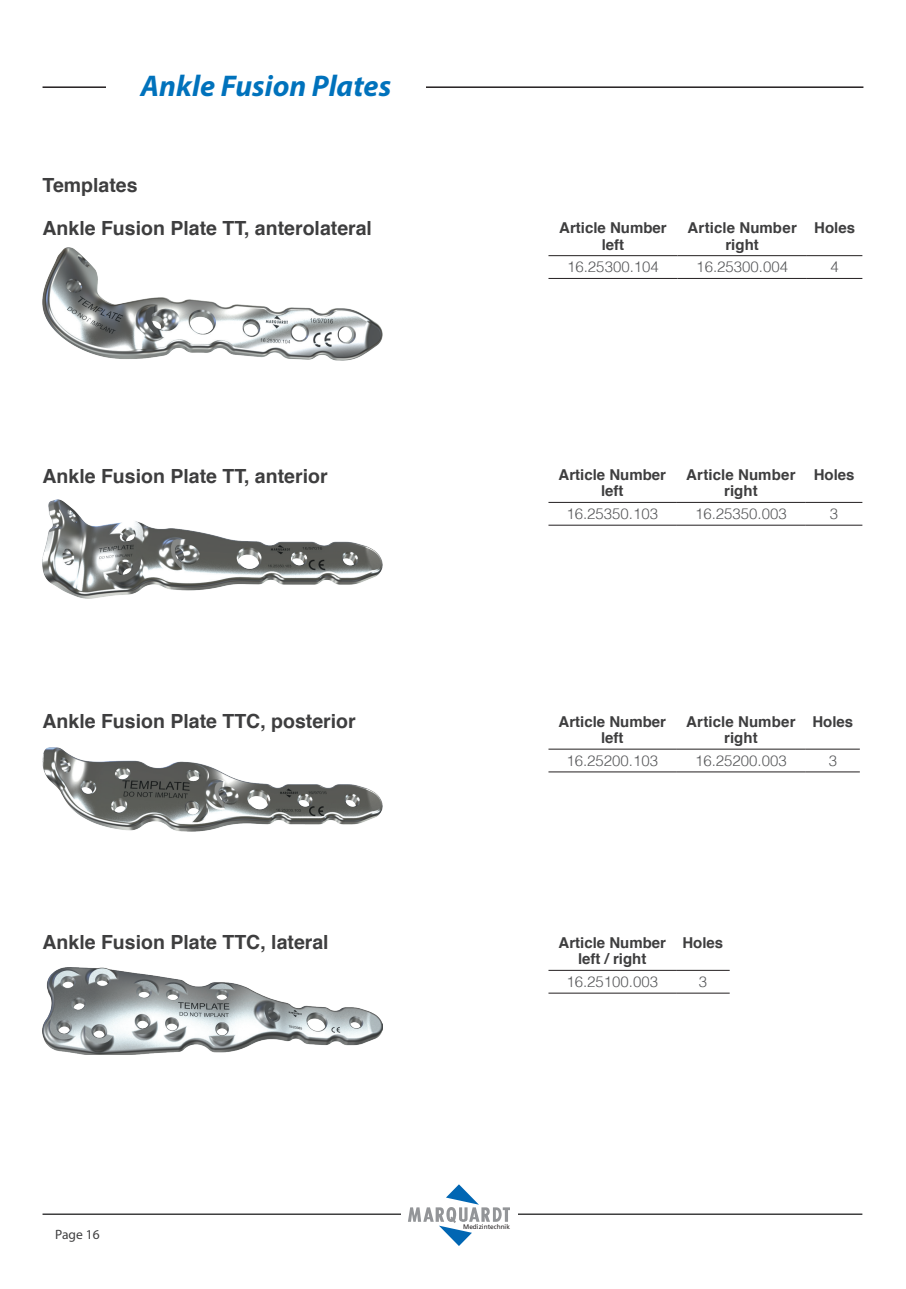
<style>
.page{position:relative;width:906px;height:1289px;background:#fff}
.page>*{position:absolute;margin:0;border:0;box-sizing:border-box;transform-origin:0 0}
.t1{font:italic 700 30px "Myriad Pro";color:#0072bc}
.t2{font:700 19.5px "Helvetica";color:#3e3e3f}
.t3{font:700 15px/16.5px "Helvetica";color:#3e3e3f;text-align:center}
.t4{font:300 15px "Helvetica";color:#57585a}
.t5{font:13.5px "Myriad Pro";color:#3e3e3f}
.t6{font:6.6px "Frutiger LT Std";color:#231f20}
</style>
<div class="page">
<hr style="left:43px;top:86px;width:820px;height:2px;background:#231f20">
<hr style="left:43px;top:1213px;width:819px;height:1px;background:#3e3e3f">
<div style="left:401px;top:1184px;width:117px;height:61px;background:#fff"></div>
<svg style="left:408px;top:1184px;width:102px;height:61px"></svg>
<div style="left:106px;top:78px;width:319px;height:18px;background:#fff"></div>
<hr style="left:548px;top:278px;width:129px;height:1px;background:#231f20">
<hr style="left:677px;top:278px;width:130px;height:1px;background:#231f20">
<hr style="left:807px;top:278px;width:55px;height:1px;background:#231f20">
<hr style="left:548px;top:255px;width:129px;height:1px;background:#231f20">
<hr style="left:677px;top:255px;width:130px;height:1px;background:#231f20">
<hr style="left:807px;top:255px;width:55px;height:1px;background:#231f20">
<svg style="left:548px;top:524px;width:314px;height:1px"></svg>
<hr style="left:548px;top:525px;width:128px;height:1px;background:#231f20">
<hr style="left:676px;top:525px;width:130px;height:1px;background:#231f20">
<hr style="left:806px;top:525px;width:56px;height:1px;background:#231f20">
<hr style="left:548px;top:502px;width:128px;height:1px;background:#231f20">
<hr style="left:676px;top:502px;width:130px;height:1px;background:#231f20">
<hr style="left:806px;top:502px;width:56px;height:1px;background:#231f20">
<hr style="left:548px;top:970px;width:128px;height:1px;background:#231f20">
<hr style="left:676px;top:970px;width:53px;height:1px;background:#231f20">
<hr style="left:548px;top:992px;width:128px;height:1px;background:#231f20">
<hr style="left:676px;top:992px;width:53px;height:1px;background:#231f20">
<hr style="left:548px;top:771px;width:128px;height:1px;background:#231f20">
<hr style="left:676px;top:771px;width:130px;height:1px;background:#231f20">
<hr style="left:806px;top:771px;width:54px;height:1px;background:#231f20">
<hr style="left:548px;top:749px;width:128px;height:1px;background:#231f20">
<hr style="left:676px;top:749px;width:130px;height:1px;background:#231f20">
<hr style="left:806px;top:749px;width:54px;height:1px;background:#231f20">
<img style="left:43px;top:967px;width:340px;height:87px">
<img style="left:43px;top:747px;width:340px;height:84px">
<img style="left:43px;top:248px;width:340px;height:112px">
<img style="left:43px;top:499px;width:340px;height:99px">
<h1 class="t1" style="left:140px;top:67px;width:252px">Ankle Fusion Plates</h1>
<h2 class="t2" style="left:43px;top:170px;width:97px">Templates</h2>
<h2 class="t2" style="left:43px;top:212px;width:331px">Ankle Fusion Plate TT, anterolateral</h2>
<h2 class="t2" style="left:43px;top:460px;width:286px">Ankle Fusion Plate TT, anterior</h2>
<h2 class="t2" style="left:43px;top:705px;width:315px">Ankle Fusion Plate TTC, posterior</h2>
<h2 class="t2" style="left:43px;top:926px;width:288px">Ankle Fusion Plate TTC, lateral</h2>
<p class="t3" style="left:559px;top:220px;width:109px">Article Number left</p>
<p class="t3" style="left:687px;top:220px;width:111px">Article Number right</p>
<p class="t3" style="left:814px;top:220px;width:42px">Holes</p>
<p class="t4" style="left:567px;top:254px;width:93px">16.25300.104</p>
<p class="t4" style="left:696px;top:254px;width:93px">16.25300.004</p>
<p class="t4" style="left:830px;top:254px;width:10px">4</p>
<p class="t3" style="left:558px;top:466px;width:109px">Article Number left</p>
<p class="t3" style="left:686px;top:466px;width:111px">Article Number right</p>
<p class="t3" style="left:813px;top:466px;width:42px">Holes</p>
<p class="t4" style="left:566px;top:501px;width:93px">16.25350.103</p>
<p class="t4" style="left:695px;top:501px;width:93px">16.25350.003</p>
<p class="t4" style="left:830px;top:501px;width:10px">3</p>
<p class="t3" style="left:558px;top:713px;width:109px">Article Number left</p>
<p class="t3" style="left:686px;top:713px;width:111px">Article Number right</p>
<p class="t3" style="left:812px;top:713px;width:42px">Holes</p>
<p class="t4" style="left:566px;top:747px;width:93px">16.25200.103</p>
<p class="t4" style="left:695px;top:747px;width:93px">16.25200.003</p>
<p class="t4" style="left:828px;top:747px;width:10px">3</p>
<p class="t3" style="left:558px;top:934px;width:109px">Article Number left / right</p>
<p class="t3" style="left:682px;top:934px;width:42px">Holes</p>
<p class="t4" style="left:566px;top:969px;width:93px">16.25100.003</p>
<p class="t4" style="left:698px;top:969px;width:10px">3</p>
<p class="t5" style="left:55px;top:1226px;width:46px">Page 16</p>
<p class="t6" style="left:463px;top:1222px;width:48px">Medizintechnik</p>
</div>
